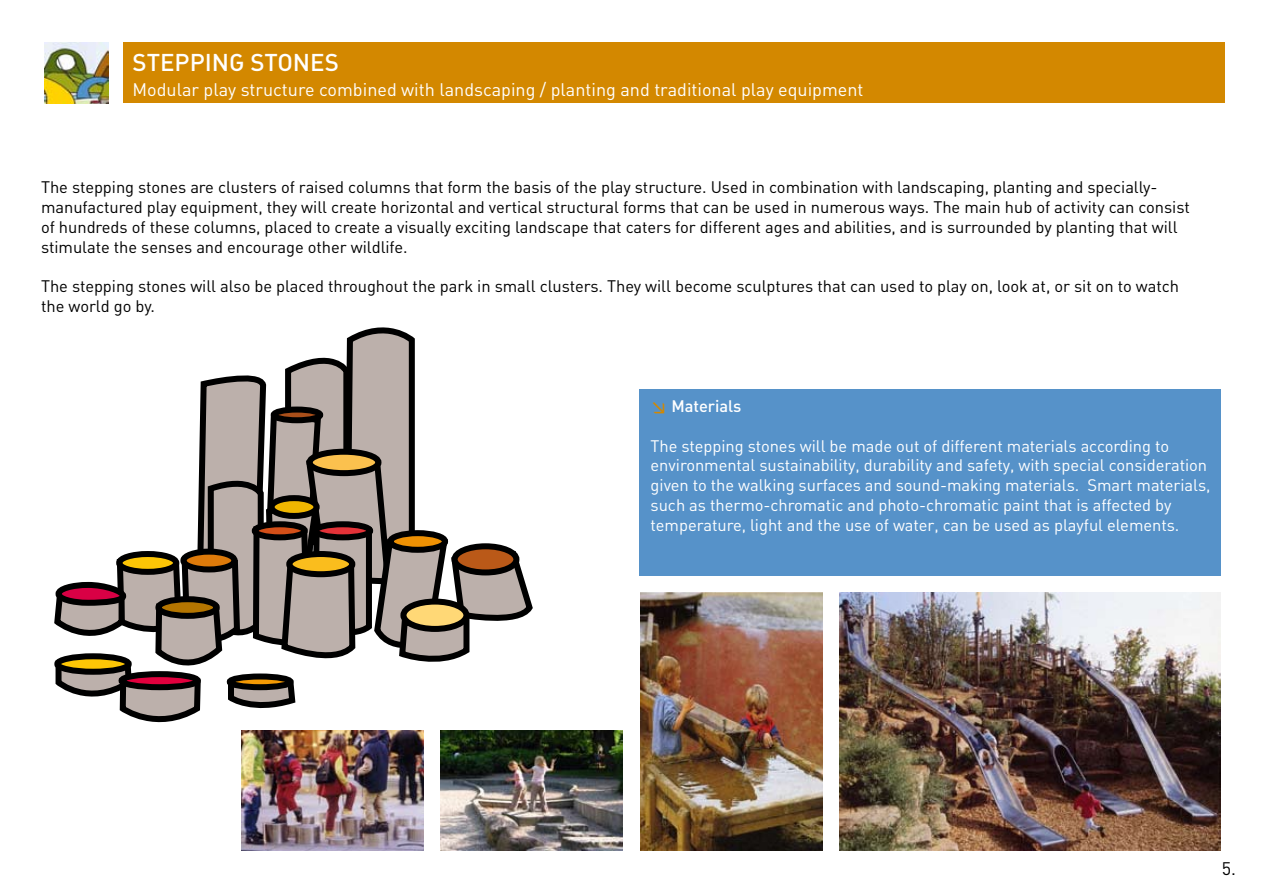
<style>
.page{position:relative;width:1263px;height:893px;background:#fff}
.page>*{position:absolute;margin:0;border:0;box-sizing:border-box;transform-origin:0 0}
.t1{font:24px "DIN Medium Alternate";color:#fff}
.t2{font:18px "DIN Regular Alternate";color:#fff}
.t3{font:18px "DIN";color:#000}
.t4{font:16.5px/19.8px "DIN Regular Alternate";letter-spacing:-.005em;color:#000}
.t5{font:16.5px/19.8px "DIN Regular Alternate";letter-spacing:-.005em;color:#fff}
.t6{font:16.5px "DIN Medium Alternate";letter-spacing:-.005em;color:#fff}
.s1{color:#d38800}
</style>
<div class="page">
<div style="left:639px;top:389px;width:581px;height:186px;background:#5692c9"></div>
<img style="left:241px;top:730px;width:183px;height:120px">
<img style="left:441px;top:730px;width:182px;height:120px">
<img style="left:839px;top:592px;width:381px;height:259px">
<img style="left:640px;top:593px;width:182px;height:257px">
<img style="left:45px;top:43px;width:64px;height:60px">
<div style="left:123px;top:43px;width:1102px;height:60px;background:#d38800"></div>
<svg style="left:54px;top:327px;width:479px;height:396px"></svg>
<svg style="left:230px;top:676px;width:60px;height:11px"></svg>
<div style="left:227px;top:673px;width:66px;height:17px;border:6px solid #000;border-radius:50%"></div>
<h1 class="t1" style="left:133px;top:47px;width:208px">STEPPING STONES</h1>
<p class="t2" style="left:133px;top:78px;width:732px">Modular play structure combined with landscaping / planting and traditional play equipment</p>
<p class="t4" style="left:41px;top:177px;width:1150px">The stepping stones are clusters of raised columns that form the basis of the play structure. Used in combination with landscaping, planting and specially&shy;manufactured play equipment, they will create horizontal and vertical structural forms that can be used in numerous ways. The main hub of activity can consist of hundreds of these columns, placed to create a visually exciting landscape that caters for different ages and abilities, and is surrounded by planting that will stimulate the senses and encourage other wildlife.</p>
<p class="t4" style="left:41px;top:276px;width:1139px">The stepping stones will also be placed throughout the park in small clusters. They will become sculptures that can used to play on, look at, or sit on to watch the world go by.</p>
<p class="t6" style="left:651px;top:395px;width:92px"><span class="s1">≥</span> Materials</p>
<p class="t5" style="left:651px;top:435px;width:561px">The stepping stones will be made out of different materials according to environmental sustainability, durability and safety, with special consideration given to the walking surfaces and sound-making materials. Smart materials, such as thermo-chromatic and photo-chromatic paint that is affected by temperature, light and the use of water, can be used as playful elements.</p>
<p class="t3" style="left:1222px;top:857px;width:16px">5.</p>
</div>
